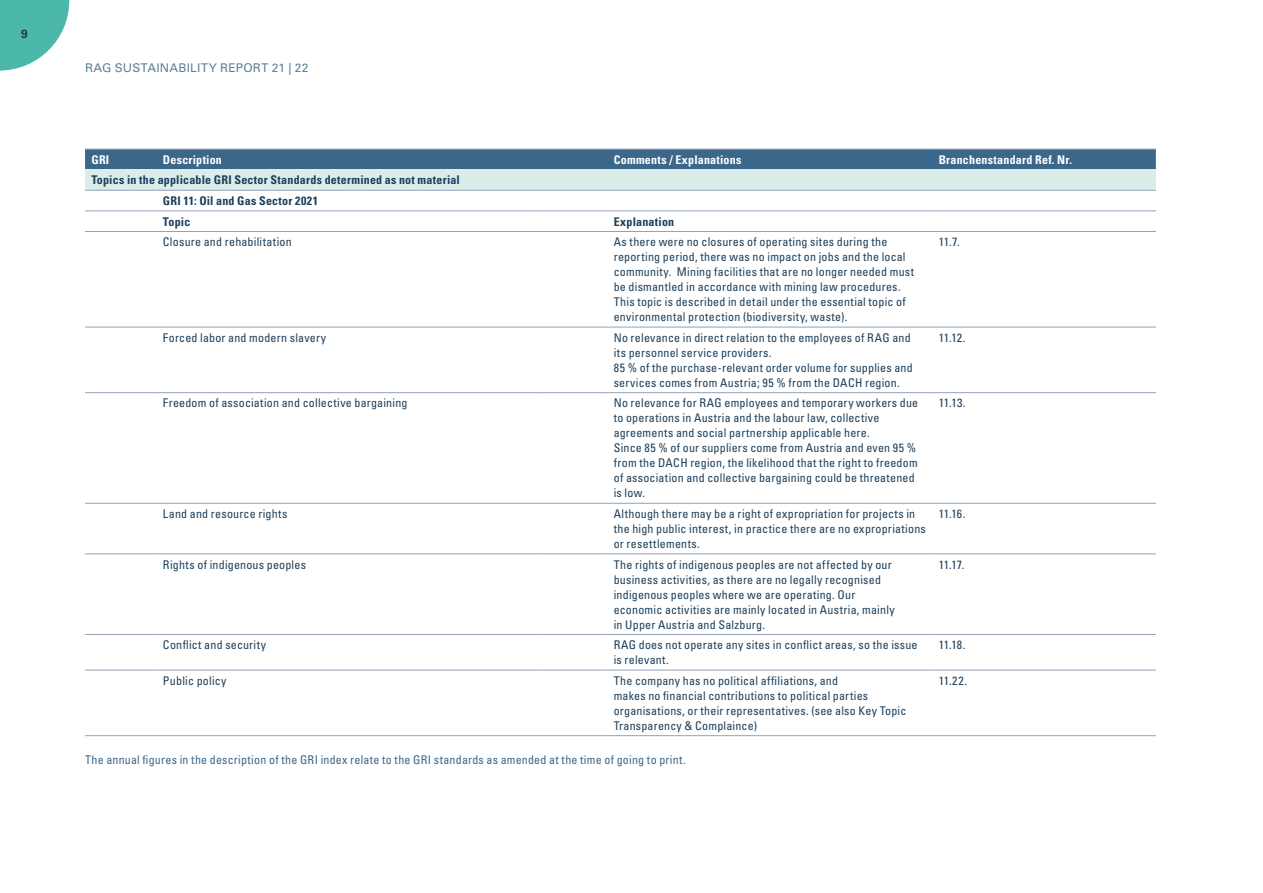
<style>
.page{position:relative;width:1263px;height:893px;background:#fff}
.page>*{position:absolute;margin:0;border:0;box-sizing:border-box;transform-origin:0 0}
.Tabelle_Ziele{font:condensed 12px/15px "Univers LT Std";letter-spacing:.02em;color:#1d3f5a}
.Tabelle_Ziele-2{font:700 condensed 12px "Univers LT Std";letter-spacing:.015em;color:#1d3f5a}
.Fließtext_Tabellen{font:condensed 12px "Univers LT Std";letter-spacing:.02em;color:#3b678b}
.Tabelle_Ziele-3{font:700 condensed 12px "Univers LT Std";letter-spacing:.02em;color:#fff}
.t1{font:12px "Univers LT Std";letter-spacing:.02em;color:#5b8099}
.t2{font:700 12px "Univers LT Std";color:#1d3f5a}
</style>
<div class="page">
<svg style="left:0;top:0;width:69px;height:71px"></svg>
<div style="left:85px;top:150px;width:1071px;height:20px;background:#3b678b"></div>
<div style="left:85px;top:170px;width:1071px;height:20px;background:#dbedea"></div>
<hr style="left:85px;top:190px;width:72px;height:1px;background:#94a1b9">
<hr style="left:157px;top:190px;width:384px;height:1px;background:#94a1b9">
<hr style="left:541px;top:190px;width:66px;height:1px;background:#94a1b9">
<hr style="left:607px;top:190px;width:325px;height:1px;background:#94a1b9">
<hr style="left:932px;top:190px;width:224px;height:1px;background:#94a1b9">
<hr style="left:85px;top:211px;width:72px;height:1px;background:#94a1b9">
<hr style="left:157px;top:211px;width:384px;height:1px;background:#94a1b9">
<hr style="left:541px;top:211px;width:66px;height:1px;background:#94a1b9">
<hr style="left:607px;top:211px;width:325px;height:1px;background:#94a1b9">
<hr style="left:932px;top:211px;width:224px;height:1px;background:#94a1b9">
<hr style="left:85px;top:231px;width:72px;height:1px;background:#94a1b9">
<hr style="left:157px;top:231px;width:384px;height:1px;background:#94a1b9">
<hr style="left:541px;top:231px;width:66px;height:1px;background:#94a1b9">
<hr style="left:607px;top:231px;width:325px;height:1px;background:#94a1b9">
<hr style="left:932px;top:231px;width:224px;height:1px;background:#94a1b9">
<hr style="left:85px;top:327px;width:72px;height:1px;background:#94a1b9">
<hr style="left:157px;top:327px;width:384px;height:1px;background:#94a1b9">
<hr style="left:541px;top:327px;width:66px;height:1px;background:#94a1b9">
<hr style="left:607px;top:327px;width:325px;height:1px;background:#94a1b9">
<hr style="left:932px;top:327px;width:224px;height:1px;background:#94a1b9">
<hr style="left:85px;top:392px;width:72px;height:1px;background:#94a1b9">
<hr style="left:157px;top:392px;width:384px;height:1px;background:#94a1b9">
<hr style="left:541px;top:392px;width:66px;height:1px;background:#94a1b9">
<hr style="left:607px;top:392px;width:325px;height:1px;background:#94a1b9">
<hr style="left:932px;top:392px;width:224px;height:1px;background:#94a1b9">
<hr style="left:85px;top:503px;width:72px;height:1px;background:#94a1b9">
<hr style="left:157px;top:503px;width:384px;height:1px;background:#94a1b9">
<hr style="left:541px;top:503px;width:66px;height:1px;background:#94a1b9">
<hr style="left:607px;top:503px;width:325px;height:1px;background:#94a1b9">
<hr style="left:932px;top:503px;width:224px;height:1px;background:#94a1b9">
<hr style="left:85px;top:554px;width:72px;height:1px;background:#94a1b9">
<hr style="left:157px;top:554px;width:384px;height:1px;background:#94a1b9">
<hr style="left:541px;top:554px;width:66px;height:1px;background:#94a1b9">
<hr style="left:607px;top:554px;width:325px;height:1px;background:#94a1b9">
<hr style="left:932px;top:554px;width:224px;height:1px;background:#94a1b9">
<hr style="left:85px;top:634px;width:72px;height:1px;background:#94a1b9">
<hr style="left:157px;top:634px;width:384px;height:1px;background:#94a1b9">
<hr style="left:541px;top:634px;width:66px;height:1px;background:#94a1b9">
<hr style="left:607px;top:634px;width:325px;height:1px;background:#94a1b9">
<hr style="left:932px;top:634px;width:224px;height:1px;background:#94a1b9">
<hr style="left:85px;top:670px;width:72px;height:1px;background:#94a1b9">
<hr style="left:157px;top:670px;width:384px;height:1px;background:#94a1b9">
<hr style="left:541px;top:670px;width:66px;height:1px;background:#94a1b9">
<hr style="left:607px;top:670px;width:325px;height:1px;background:#94a1b9">
<hr style="left:932px;top:670px;width:224px;height:1px;background:#94a1b9">
<hr style="left:85px;top:735px;width:72px;height:1px;background:#94a1b9">
<hr style="left:157px;top:735px;width:384px;height:1px;background:#94a1b9">
<hr style="left:541px;top:735px;width:66px;height:1px;background:#94a1b9">
<hr style="left:607px;top:735px;width:325px;height:1px;background:#94a1b9">
<hr style="left:932px;top:735px;width:224px;height:1px;background:#94a1b9">
<hr style="left:85px;top:149px;width:72px;height:1px;background:#94a1b9">
<hr style="left:157px;top:149px;width:384px;height:1px;background:#94a1b9">
<hr style="left:541px;top:149px;width:66px;height:1px;background:#94a1b9">
<hr style="left:607px;top:149px;width:325px;height:1px;background:#94a1b9">
<hr style="left:932px;top:149px;width:224px;height:1px;background:#94a1b9">
<p class="t2" style="left:21px;top:27px;width:8px">9</p>
<p class="t1" style="left:85px;top:61px;width:225px">RAG SUSTAINABILITY REPORT 21 | 22</p>
<p class="Tabelle_Ziele-3" style="left:91px;top:152px;width:19px">GRI</p>
<p class="Tabelle_Ziele-3" style="left:163px;top:152px;width:60px">Description</p>
<p class="Tabelle_Ziele-3" style="left:614px;top:152px;width:129px">Comments / Explanations</p>
<p class="Tabelle_Ziele-3" style="left:939px;top:152px;width:135px">Branchenstandard Ref. Nr.</p>
<p class="Tabelle_Ziele-2" style="left:91px;top:173px;width:370px">Topics in the applicable GRI Sector Standards determined as not material</p>
<p class="Tabelle_Ziele-2" style="left:163px;top:193px;width:157px">GRI 11: Oil and Gas Sector 2021</p>
<p class="Tabelle_Ziele-2" style="left:163px;top:214px;width:29px">Topic</p>
<p class="Tabelle_Ziele-2" style="left:614px;top:214px;width:62px">Explanation</p>
<p class="Tabelle_Ziele" style="left:163px;top:234px;width:130px">Closure and rehabilitation</p>
<p class="Tabelle_Ziele" style="left:614px;top:234px;width:302px">As there were no closures of operating sites during the reporting period, there was no impact on jobs and the local community. Mining facilities that are no longer needed must be dismantled in accordance with mining law procedures.<br>This topic is described in detail under the essential topic of environmental protection (biodiversity, waste).</p>
<p class="Tabelle_Ziele" style="left:939px;top:234px;width:22px">11.7.</p>
<p class="Tabelle_Ziele" style="left:163px;top:330px;width:165px">Forced labor and modern slavery</p>
<p class="Tabelle_Ziele" style="left:614px;top:330px;width:300px">No relevance in direct relation to the employees of RAG and its personnel service providers.<br>85 % of the purchase-relevant order volume for supplies and services comes from Austria; 95 % from the DACH region.</p>
<p class="Tabelle_Ziele" style="left:939px;top:330px;width:28px">11.12.</p>
<p class="Tabelle_Ziele" style="left:163px;top:395px;width:246px">Freedom of association and collective bargaining</p>
<p class="Tabelle_Ziele" style="left:614px;top:395px;width:306px">No relevance for RAG employees and temporary workers due to operations in Austria and the labour law, collective agreements and social partnership applicable here.<br>Since 85 % of our suppliers come from Austria and even 95 % from the DACH region, the likelihood that the right to freedom of association and collective bargaining could be threatened is low.</p>
<p class="Tabelle_Ziele" style="left:939px;top:395px;width:28px">11.13.</p>
<p class="Tabelle_Ziele" style="left:163px;top:506px;width:126px">Land and resource rights</p>
<p class="Tabelle_Ziele" style="left:614px;top:506px;width:314px">Although there may be a right of expropriation for projects in the high public interest, in practice there are no expropriations or resettlements.</p>
<p class="Tabelle_Ziele" style="left:939px;top:506px;width:28px">11.16.</p>
<p class="Tabelle_Ziele" style="left:163px;top:557px;width:145px">Rights of indigenous peoples</p>
<p class="Tabelle_Ziele" style="left:614px;top:557px;width:283px">The rights of indigenous peoples are not affected by our business activities, as there are no legally recognised indigenous peoples where we are operating. Our economic activities are mainly located in Austria, mainly in Upper Austria and Salzburg.</p>
<p class="Tabelle_Ziele" style="left:939px;top:557px;width:27px">11.17.</p>
<p class="Tabelle_Ziele" style="left:163px;top:637px;width:105px">Conflict and security</p>
<p class="Tabelle_Ziele" style="left:614px;top:637px;width:305px">RAG does not operate any sites in conflict areas, so the issue is relevant.</p>
<p class="Tabelle_Ziele" style="left:939px;top:637px;width:28px">11.18.</p>
<p class="Tabelle_Ziele" style="left:163px;top:673px;width:65px">Public policy</p>
<p class="Tabelle_Ziele" style="left:614px;top:673px;width:226px">The company has no political affiliations, and</p>
<p class="Tabelle_Ziele" style="left:614px;top:688px;width:256px">makes no financial contributions to political parties</p>
<p class="Tabelle_Ziele" style="left:614px;top:703px;width:294px">organisations, or their representatives. (see also Key Topic<br>Transparency &amp; Complaince)</p>
<p class="Tabelle_Ziele" style="left:939px;top:673px;width:30px">11.22.</p>
<p class="Fließtext_Tabellen" style="left:85px;top:752px;width:602px">The annual figures in the description of the GRI index relate to the GRI standards as amended at the time of going to print.</p>
</div>
